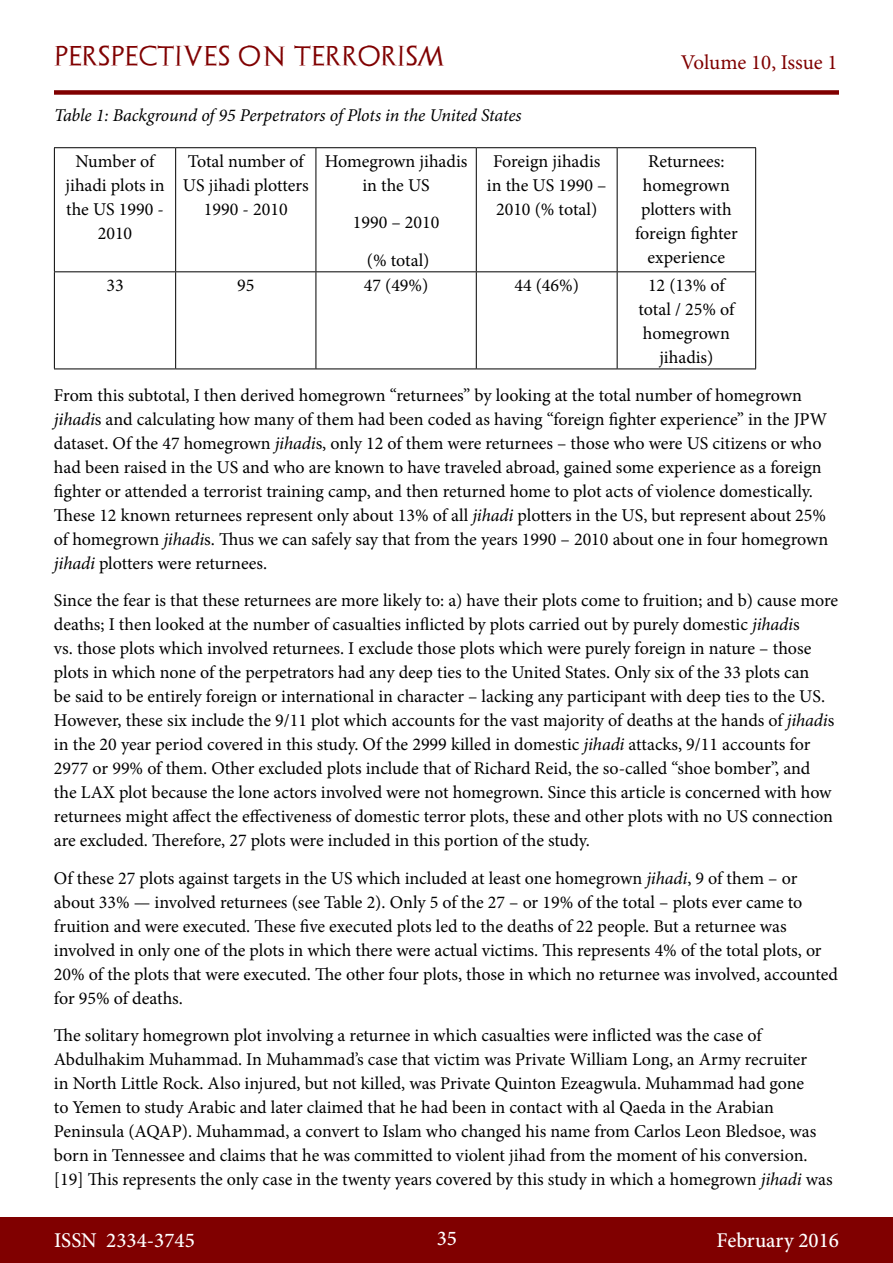
<style>
.page{position:relative;width:893px;height:1263px;background:#fff}
.page>*{position:absolute;margin:0;border:0;box-sizing:border-box;transform-origin:0 0}
.t1{font:500 21px "Minion Pro";color:#fff}
.t2{font:21px "Archeologicaps";letter-spacing:.045em;color:#800000}
.t3{font:21px "Minion Pro";letter-spacing:-.005em;color:#800000}
.t4{font:18px/24px "Minion Pro";color:#000;text-align:center}
.t5{font:italic 18px "Minion Pro";letter-spacing:-.01em;color:#000}
.s1{font-style:italic}
</style>
<div class="page">
<div style="left:0;top:1217px;width:893px;height:46px;background:#800000"></div>
<div style="left:54px;top:90px;width:785px;height:5px;background:#800000"></div>
<hr style="left:54px;top:147px;width:122px;height:1px;background:#000">
<hr style="left:54px;top:148px;width:1px;height:123px;background:#000">
<hr style="left:176px;top:147px;width:140px;height:1px;background:#000">
<hr style="left:175px;top:148px;width:1px;height:123px;background:#000">
<hr style="left:316px;top:147px;width:160px;height:1px;background:#000">
<hr style="left:316px;top:148px;width:1px;height:123px;background:#000">
<hr style="left:476px;top:147px;width:141px;height:1px;background:#000">
<hr style="left:476px;top:148px;width:1px;height:123px;background:#000">
<hr style="left:617px;top:147px;width:139px;height:1px;background:#000">
<hr style="left:617px;top:148px;width:1px;height:123px;background:#000">
<hr style="left:755px;top:148px;width:1px;height:123px;background:#000">
<hr style="left:54px;top:271px;width:122px;height:1px;background:#000">
<hr style="left:54px;top:272px;width:1px;height:97px;background:#000">
<hr style="left:176px;top:271px;width:140px;height:1px;background:#000">
<hr style="left:175px;top:272px;width:1px;height:97px;background:#000">
<hr style="left:316px;top:271px;width:160px;height:1px;background:#000">
<hr style="left:316px;top:272px;width:1px;height:97px;background:#000">
<hr style="left:476px;top:271px;width:141px;height:1px;background:#000">
<hr style="left:476px;top:272px;width:1px;height:97px;background:#000">
<hr style="left:617px;top:271px;width:139px;height:1px;background:#000">
<hr style="left:617px;top:272px;width:1px;height:97px;background:#000">
<hr style="left:755px;top:272px;width:1px;height:97px;background:#000">
<hr style="left:54px;top:369px;width:122px;height:1px;background:#000">
<hr style="left:176px;top:369px;width:140px;height:1px;background:#000">
<hr style="left:316px;top:369px;width:160px;height:1px;background:#000">
<hr style="left:476px;top:369px;width:141px;height:1px;background:#000">
<hr style="left:617px;top:369px;width:139px;height:1px;background:#000">
<p class="t2" style="left:54px;top:43px;width:392px">PERSPECTIVES ON TERRORISM</p>
<p class="t3" style="left:681px;top:48px;width:158px">Volume 10, Issue 1</p>
<p class="t5" style="left:54px;top:103px;width:469px">Table 1: Background of 95 Perpetrators of Plots in the United States</p>
<p class="t4" style="left:65px;top:149px;width:101px">Number of jihadi plots in the US 1990 -<br>2010</p>
<p class="t4" style="left:183px;top:149px;width:127px">Total number of<br>US jihadi plotters<br>1990 - 2010</p>
<p class="t4" style="left:325px;top:149px;width:144px">Homegrown jihadis in the US</p>
<p class="t4" style="left:487px;top:149px;width:121px">Foreign jihadis in the US 1990 –<br>2010 (% total)</p>
<p class="t4" style="left:635px;top:149px;width:104px">Returnees: homegrown plotters with foreign fighter experience</p>
<p class="t4" style="left:353px;top:204px;width:88px;line-height:37.5px">1990 – 2010 (% total)</p>
<p class="t4" style="left:106px;top:273px;width:19px">33</p>
<p class="t4" style="left:237px;top:273px;width:19px">95</p>
<p class="t4" style="left:364px;top:273px;width:66px">47 (49%)</p>
<p class="t4" style="left:514px;top:273px;width:66px">44 (46%)</p>
<p class="t4" style="left:638px;top:273px;width:97px">12 (13% of total / 25% of homegrown jihadis)</p>
<p class="t4" style="left:54px;top:383px;width:776px;text-align:left">From this subtotal, I then derived homegrown “returnees” by looking at the total number of homegrown <span class="s1">jihadi</span>s and calculating how many of them had been coded as having “foreign fighter experience” in the JPW dataset. Of the 47 homegrown <span class="s1">jihadi</span>s, only 12 of them were returnees – those who were US citizens or who had been raised in the US and who are known to have traveled abroad, gained some experience as a foreign fighter or attended a terrorist training camp, and then returned home to plot acts of violence domestically.<br>These 12 known returnees represent only about 13% of all <span class="s1">jihadi</span> plotters in the US, but represent about 25% of homegrown <span class="s1">jihadi</span>s. Thus we can safely say that from the years 1990 – 2010 about one in four homegrown <span class="s1">jihadi</span> plotters were returnees.</p>
<p class="t4" style="left:54px;top:588px;width:786px;text-align:left">Since the fear is that these returnees are more likely to: a) have their plots come to fruition; and b) cause more deaths; I then looked at the number of casualties inflicted by plots carried out by purely domestic <span class="s1">jihadi</span>s<br>vs. those plots which involved returnees. I exclude those plots which were purely foreign in nature – those plots in which none of the perpetrators had any deep ties to the United States. Only six of the 33 plots can<br>be said to be entirely foreign or international in character – lacking any participant with deep ties to the US.<br>However, these six include the 9/11 plot which accounts for the vast majority of deaths at the hands of <span class="s1">jihadi</span>s in the 20 year period covered in this study. Of the 2999 killed in domestic <span class="s1">jihadi</span> attacks, 9/11 accounts for 2977 or 99% of them. Other excluded plots include that of Richard Reid, the so-called “shoe bomber”, and<br>the LAX plot because the lone actors involved were not homegrown. Since this article is concerned with how returnees might affect the effectiveness of domestic terror plots, these and other plots with no US connection are excluded. Therefore, 27 plots were included in this portion of the study.</p>
<p class="t4" style="left:54px;top:866px;width:785px;text-align:left">Of these 27 plots against targets in the US which included at least one homegrown <span class="s1">jihadi</span>, 9 of them – or about 33% — involved returnees (see Table 2). Only 5 of the 27 – or 19% of the total – plots ever came to fruition and were executed. These five executed plots led to the deaths of 22 people. But a returnee was involved in only one of the plots in which there were actual victims. This represents 4% of the total plots, or 20% of the plots that were executed. The other four plots, those in which no returnee was involved, accounted for 95% of deaths.</p>
<p class="t4" style="left:54px;top:1023px;width:780px;text-align:left">The solitary homegrown plot involving a returnee in which casualties were inflicted was the case of Abdulhakim Muhammad. In Muhammad’s case that victim was Private William Long, an Army recruiter<br>in North Little Rock. Also injured, but not killed, was Private Quinton Ezeagwula. Muhammad had gone<br>to Yemen to study Arabic and later claimed that he had been in contact with al Qaeda in the Arabian Peninsula (AQAP). Muhammad, a convert to Islam who changed his name from Carlos Leon Bledsoe, was born in Tennessee and claims that he was committed to violent jihad from the moment of his conversion. [19] This represents the only case in the twenty years covered by this study in which a homegrown <span class="s1">jihadi</span> was</p>
<p class="t1" style="left:54px;top:1226px;width:142px">ISSN 2334-3745</p>
<p class="t1" style="left:437px;top:1224px;width:22px">35</p>
<p class="t1" style="left:717px;top:1226px;width:124px">February 2016</p>
</div>
